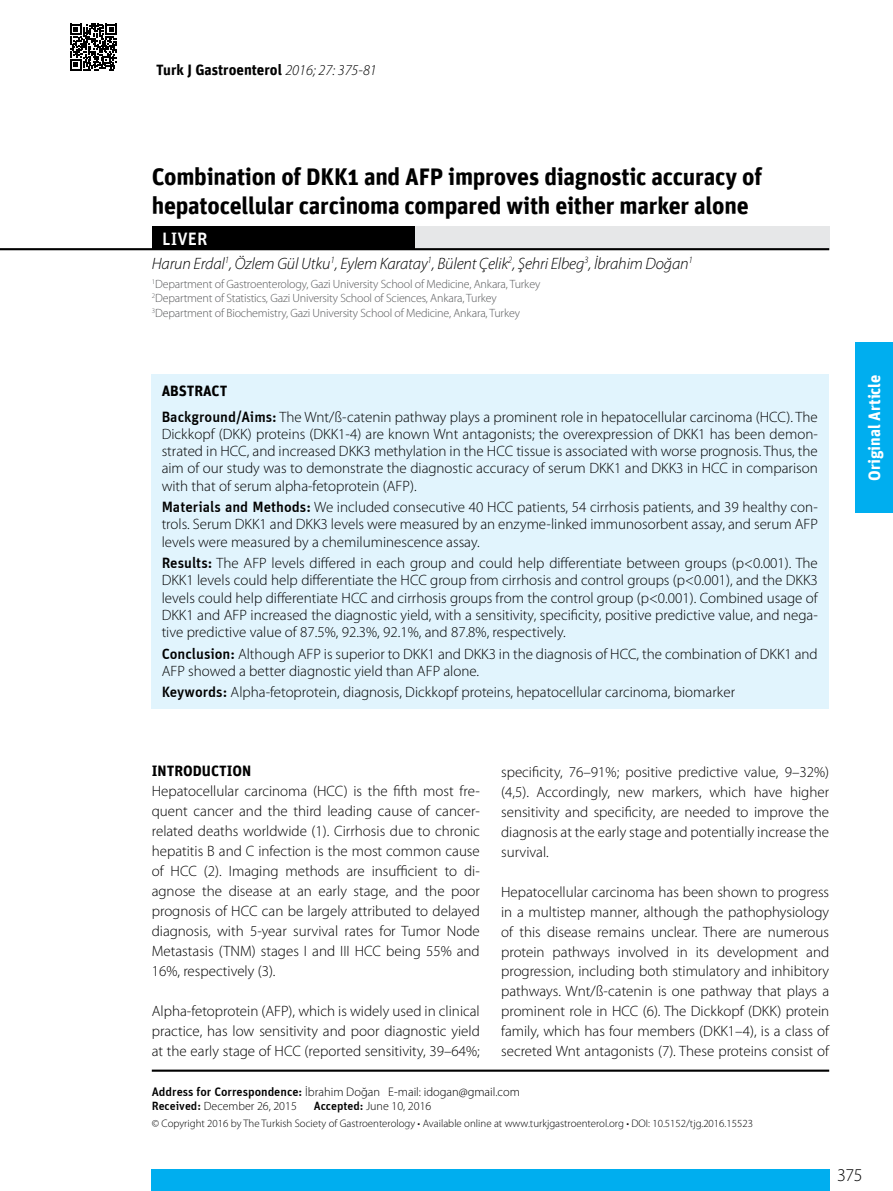
<style>
.page{position:relative;width:893px;height:1191px;background:#fff}
.page>*{position:absolute;margin:0;border:0;box-sizing:border-box;transform-origin:0 0}
.t1{font:700 24px/29.5px "Unit";letter-spacing:-.01em;color:#000}
.t2{font:500 18px "Unit";color:#fff}
.t3{font:300 18px "Myriad Pro";color:#000}
.t4{font:italic 300 16.5px "Myriad Pro";letter-spacing:-.01em;color:#000}
.t5{font:700 16.5px "Unit";color:#fff}
.t6{font:300 15px/20px "Myriad Pro";color:#000;text-align:justify}
.t7{font:700 15px "Unit";color:#000}
.t8{font:300 12.45px "Myriad Pro";color:#000}
.t9{font:300 12px/14.4px "Myriad Pro";letter-spacing:-.015em;color:#58595b}
.t10{font:300 12px "Myriad Pro";color:#000}
.t11{font:300 10.95px "Myriad Pro";color:#000}
.s1{font-family:"Myriad Pro";font-weight:300;font-style:italic}
.s2{font-family:"Unit";font-weight:500}
</style>
<div class="page">
<div style="left:157px;top:226px;width:672px;height:24px;background:#e6e7e8"></div>
<hr style="left:0;top:248px;width:829px;height:2px;background:#000">
<svg style="left:70px;top:24px;width:47px;height:46px"></svg>
<hr style="left:152px;top:1069px;width:677px;height:2px;background:#000">
<div style="left:152px;top:226px;width:262px;height:24px;background:#000"></div>
<div style="left:151px;top:1169px;width:678px;height:22px;background:#00aeef"></div>
<div style="left:855px;top:342px;width:38px;height:170px;background:#00aeef"></div>
<div style="left:151px;top:374px;width:677px;height:335px;background:#e1f4fd"></div>
<p class="t7" style="left:156px;top:61px;width:222px">Turk J Gastroenterol <span class="s1">2016; 27: 375-81</span></p>
<h1 class="t1" style="left:152px;top:161px;width:612px">Combination of DKK1 and AFP improves diagnostic accuracy of hepatocellular carcinoma compared with either marker alone</h1>
<p class="t4" style="left:152px;top:253px;width:543px">Harun Erdal<sup>1</sup>, Özlem Gül Utku<sup>1</sup>, Eylem Karatay<sup>1</sup>, Bülent Çelik<sup>2</sup>, Şehri Elbeg<sup>3</sup>, İbrahim Doğan<sup>1</sup></p>
<p class="t9" style="left:152px;top:276px;width:390px"><sup>1</sup>Department of Gastroenterology, Gazi University School of Medicine, Ankara, Turkey<br><sup>2</sup>Department of Statistics, Gazi University School of Sciences, Ankara, Turkey<br><sup>3</sup>Department of Biochemistry, Gazi University School of Medicine, Ankara, Turkey</p>
<p class="t2" style="left:162px;top:228px;width:47px">LIVER</p>
<p class="t7" style="left:162px;top:381px;width:67px">ABSTRACT</p>
<p class="t6" style="left:162px;top:408px;width:658px;line-height:17.2px"><span class="s2">Background/Aims:</span> The Wnt/ß-catenin pathway plays a prominent role in hepatocellular carcinoma (HCC). The Dickkopf (DKK) proteins (DKK1-4) are known Wnt antagonists; the overexpression of DKK1 has been demon&shy;strated in HCC, and increased DKK3 methylation in the HCC tissue is associated with worse prognosis. Thus, the aim of our study was to demonstrate the diagnostic accuracy of serum DKK1 and DKK3 in HCC in comparison with that of serum alpha-fetoprotein (AFP).</p>
<p class="t6" style="left:162px;top:498px;width:658px;line-height:17.2px"><span class="s2">Materials and Methods:</span> We included consecutive 40 HCC patients, 54 cirrhosis patients, and 39 healthy con&shy;trols. Serum DKK1 and DKK3 levels were measured by an enzyme-linked immunosorbent assay, and serum AFP levels were measured by a chemiluminescence assay.</p>
<p class="t6" style="left:162px;top:554px;width:658px;line-height:17.2px"><span class="s2">Results:</span> The AFP levels differed in each group and could help differentiate between groups (p&lt;0.001). The DKK1 levels could help differentiate the HCC group from cirrhosis and control groups (p&lt;0.001), and the DKK3 levels could help differentiate HCC and cirrhosis groups from the control group (p&lt;0.001). Combined usage of DKK1 and AFP increased the diagnostic yield, with a sensitivity, specificity, positive predictive value, and nega&shy;tive predictive value of 87.5%, 92.3%, 92.1%, and 87.8%, respectively.</p>
<p class="t6" style="left:162px;top:645px;width:657px;line-height:17.2px"><span class="s2">Conclusion:</span> Although AFP is superior to DKK1 and DKK3 in the diagnosis of HCC, the combination of DKK1 and<br>AFP showed a better diagnostic yield than AFP alone.</p>
<p class="t6" style="left:162px;top:682px;width:575px"><span class="s2">Keywords:</span> Alpha-fetoprotein, diagnosis, Dickkopf proteins, hepatocellular carcinoma, biomarker</p>
<p class="t6" style="left:501px;top:761px;width:330px">specificity, 76–91%; positive predictive value, 9–32%) (4,5). Accordingly, new markers, which have higher sensitivity and specificity, are needed to improve the diagnosis at the early stage and potentially increase the survival.</p>
<p class="t6" style="left:501px;top:881px;width:330px">Hepatocellular carcinoma has been shown to progress in a multistep manner, although the pathophysiology of this disease remains unclear. There are numerous protein pathways involved in its development and progression, including both stimulatory and inhibitory pathways. Wnt/ß-catenin is one pathway that plays a prominent role in HCC (6). The Dickkopf (DKK) protein family, which has four members (DKK1–4), is a class of secreted Wnt antagonists (7). These proteins consist of</p>
<p class="t8" style="left:152px;top:1083px;width:370px"><span class="s2">Address for Correspondence:</span> İbrahim Doğan E-mail: idogan@gmail.com</p>
<p class="t10" style="left:152px;top:1099px;width:147px"><span class="s2">Received:</span> December 26, 2015</p>
<p class="t10" style="left:314px;top:1099px;width:119px"><span class="s2">Accepted:</span> June 10, 2016</p>
<p class="t11" style="left:152px;top:1117px;width:603px">© Copyright 2016 by The Turkish Society of Gastroenterology • Available online at www.turkjgastroenterol.org • DOI: 10.5152/tjg.2016.15523</p>
<p class="t7" style="left:152px;top:762px;width:101px">INTRODUCTION</p>
<p class="t6" style="left:152px;top:781px;width:330px">Hepatocellular carcinoma (HCC) is the fifth most fre&shy;quent cancer and the third leading cause of cancer&shy;related deaths worldwide (1). Cirrhosis due to chronic hepatitis B and C infection is the most common cause of HCC (2). Imaging methods are insufficient to di&shy;agnose the disease at an early stage, and the poor prognosis of HCC can be largely attributed to delayed diagnosis, with 5-year survival rates for Tumor Node Metastasis (TNM) stages I and III HCC being 55% and 16%, respectively (3).</p>
<p class="t6" style="left:152px;top:1001px;width:330px">Alpha-fetoprotein (AFP), which is widely used in clinical practice, has low sensitivity and poor diagnostic yield at the early stage of HCC (reported sensitivity, 39–64%;</p>
<p class="t5" style="left:864px;top:481px;width:108px;rotate:-90deg">Original Article</p>
<p class="t3" style="left:837px;top:1164px;width:27px">375</p>
</div>
